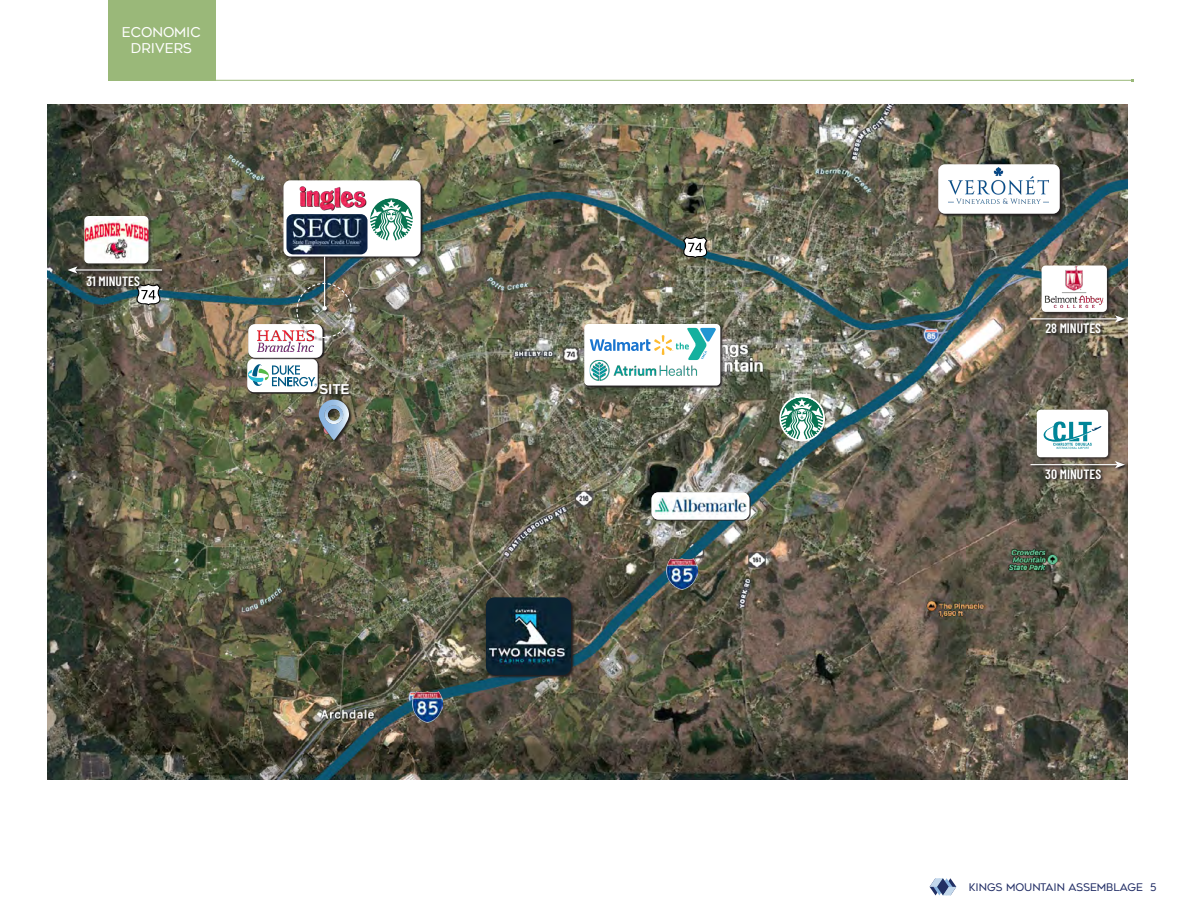
<style>
.page{position:relative;width:1188px;height:918px;background:#fff}
.page>*{position:absolute;margin:0;border:0;box-sizing:border-box;transform-origin:0 0}
.t1{font:600 13.5px "Barlow Condensed";color:#fff}
.t2{font:13.5px "Geometos Neue";color:#fff}
.t3{font:700 13.5px "Geometos Neue";color:#fff}
.t4{font:10.5px "Geometos Neue";color:#202c64}
</style>
<div class="page">
<svg style="left:930px;top:878px;width:26px;height:17px"></svg>
<div style="left:108px;top:0;width:108px;height:81px;background:#9ab879"></div>
<hr style="left:108px;top:80px;width:1024px;height:1px;background:#9ab879">
<img style="left:48px;top:105px;width:1080px;height:675px">
<svg style="left:319px;top:399px;width:33px;height:45px"></svg>
<svg style="left:319px;top:400px;width:30px;height:40px"></svg>
<img style="left:666px;top:558px;width:31px;height:31px">
<img style="left:412px;top:692px;width:31px;height:30px">
<svg style="left:135px;top:283px;width:27px;height:25px"></svg>
<svg style="left:682px;top:236px;width:26px;height:24px"></svg>
<svg style="left:283px;top:180px;width:141px;height:80px"></svg>
<div style="left:284px;top:180px;width:137px;height:76px;background:#fff;border-radius:7px"></div>
<img style="left:297px;top:179px;width:72px;height:32px">
<img style="left:286px;top:214px;width:82px;height:40px">
<svg style="left:938px;top:164px;width:125px;height:53px"></svg>
<div style="left:938px;top:164px;width:122px;height:50px;background:#fff;border-radius:7px"></div>
<img style="left:948px;top:167px;width:101px;height:36px">
<svg style="left:485px;top:597px;width:90px;height:81px"></svg>
<img style="left:486px;top:597px;width:85px;height:78px">
<svg style="left:584px;top:323px;width:140px;height:66px"></svg>
<div style="left:584px;top:324px;width:136px;height:62px;background:#fff;border-radius:4px"></div>
<img style="left:590px;top:360px;width:116px;height:26px">
<svg style="left:590px;top:328px;width:126px;height:32px"></svg>
<svg style="left:247px;top:358px;width:73px;height:36px"></svg>
<div style="left:247px;top:358px;width:71px;height:34px;background:#fff;border-radius:7px"></div>
<svg style="left:247px;top:362px;width:70px;height:25px"></svg>
<svg style="left:248px;top:324px;width:76px;height:36px"></svg>
<div style="left:248px;top:324px;width:75px;height:34px;background:#fff;border-radius:7px"></div>
<img style="left:258px;top:331px;width:55px;height:20px">
<svg style="left:651px;top:492px;width:100px;height:29px"></svg>
<div style="left:651px;top:492px;width:99px;height:27px;background:#fff;border-radius:7px"></div>
<img style="left:654px;top:492px;width:93px;height:27px">
<svg style="left:320px;top:383px;width:32px;height:14px"></svg>
<svg style="left:296px;top:282px;width:59px;height:59px"></svg>
<svg style="left:322px;top:256px;width:8px;height:26px"></svg>
<hr style="left:324px;top:256px;width:1px;height:52px;background:#fff">
<img style="left:296px;top:282px;width:56px;height:57px">
<div style="left:83px;top:215px;width:71px;height:54px;background:#231f20;opacity:.75"></div>
<img style="left:84px;top:216px;width:64px;height:47px">
<svg style="left:67px;top:266px;width:98px;height:11px"></svg>
<hr style="left:75px;top:269px;width:87px;height:2px;background:#fff">
<svg style="left:68px;top:266px;width:10px;height:8px"></svg>
<svg style="left:1030px;top:315px;width:98px;height:11px"></svg>
<hr style="left:1030px;top:318px;width:87px;height:1px;background:#fff">
<svg style="left:1115px;top:315px;width:10px;height:8px"></svg>
<svg style="left:1030px;top:460px;width:98px;height:12px"></svg>
<hr style="left:1030px;top:464px;width:87px;height:1px;background:#fff">
<svg style="left:1115px;top:461px;width:10px;height:7px"></svg>
<svg style="left:86px;top:277px;width:57px;height:13px"></svg>
<svg style="left:1045px;top:324px;width:59px;height:13px"></svg>
<svg style="left:1045px;top:469px;width:59px;height:13px"></svg>
<div style="left:1041px;top:265px;width:70px;height:51px;background:#231f20;opacity:.75"></div>
<div style="left:1042px;top:266px;width:65px;height:46px;background:#fff;border-radius:4px"></div>
<img style="left:1045px;top:266px;width:58px;height:42px">
<div style="left:1036px;top:409px;width:76px;height:52px;background:#231f20;opacity:.75"></div>
<div style="left:1037px;top:410px;width:71px;height:47px;background:#fff;border-radius:4px"></div>
<svg style="left:1044px;top:422px;width:58px;height:27px"></svg>
<svg style="left:781px;top:397px;width:43px;height:43px"></svg>
<div style="left:779px;top:396px;width:46px;height:45px;border:2px solid #fff;border-radius:50%"></div>
<svg style="left:370px;top:198px;width:43px;height:43px"></svg>
<p class="t2" style="left:122px;top:24px;width:80px">ECONOMIC</p>
<p class="t2" style="left:131px;top:40px;width:63px">DRIVERS</p>
<p class="t1" style="left:87px;top:272px;width:55px">31 MINUTES</p>
<p class="t3" style="left:319px;top:381px;width:32px">SITE</p>
<p class="t1" style="left:1045px;top:319px;width:57px">28 MINUTES</p>
<p class="t1" style="left:1045px;top:465px;width:57px">30 MINUTES</p>
<p class="t4" style="left:969px;top:881px;width:189px">KINGS MOUNTAIN ASSEMBLAGE 5</p>
</div>
